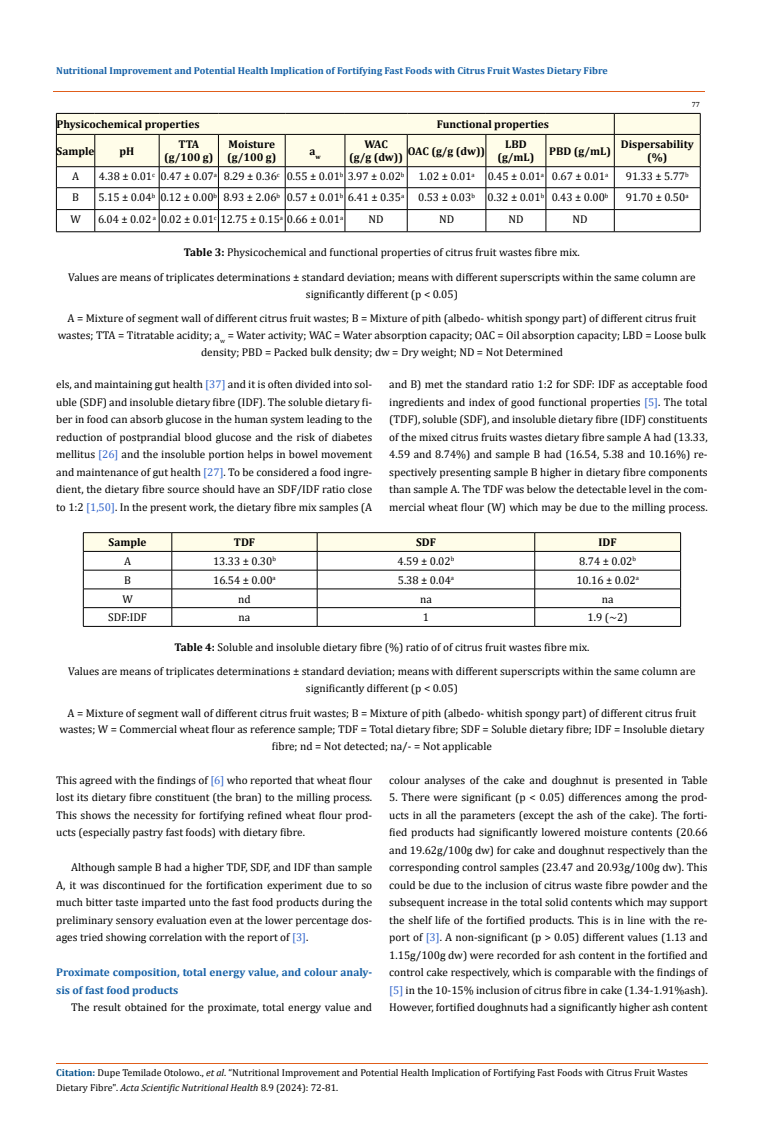
<style>
.page{position:relative;width:764px;height:1140px;background:#fff}
.page>*{position:absolute;margin:0;border:0;box-sizing:border-box;transform-origin:0 0}
.t1{font:11.25px/17.5px "Cambria";color:#000;text-align:center}
.t2{font:700 11.25px/12.9px "Cambria";color:#000;text-align:center}
.t3{font:700 11.25px/17.5px "Cambria";color:#1560a6}
.t4{font:10px/15px "Cambria";color:#000}
.t5{font:700 10px "Cambria";color:#1560a6}
.t6{font:7.5px "Cambria";color:#000}
.s1{font-weight:700}
.s2{color:#36c}
.s3{font-weight:700;color:#035089}
.s4{font-style:italic}
</style>
<div class="page">
<hr style="left:54px;top:92px;width:651px;height:1px;background:#e05d1a">
<svg style="left:56px;top:113px;width:645px;height:119px"></svg>
<hr style="left:56px;top:232px;width:39px;height:1px;background:#000">
<hr style="left:95px;top:232px;width:64px;height:1px;background:#000">
<hr style="left:159px;top:232px;width:59px;height:1px;background:#000">
<hr style="left:218px;top:232px;width:67px;height:1px;background:#000">
<hr style="left:285px;top:232px;width:60px;height:1px;background:#000">
<hr style="left:345px;top:232px;width:62px;height:1px;background:#000">
<hr style="left:407px;top:232px;width:79px;height:1px;background:#000">
<hr style="left:486px;top:232px;width:60px;height:1px;background:#000">
<hr style="left:546px;top:232px;width:68px;height:1px;background:#000">
<hr style="left:614px;top:232px;width:86px;height:1px;background:#000">
<hr style="left:83px;top:532px;width:89px;height:1px;background:#000">
<hr style="left:172px;top:532px;width:145px;height:1px;background:#000">
<hr style="left:317px;top:532px;width:218px;height:1px;background:#000">
<hr style="left:535px;top:532px;width:146px;height:1px;background:#000">
<svg style="left:83px;top:533px;width:598px;height:93px"></svg>
<hr style="left:83px;top:626px;width:89px;height:1px;background:#000">
<hr style="left:172px;top:626px;width:145px;height:1px;background:#000">
<hr style="left:317px;top:626px;width:218px;height:1px;background:#000">
<hr style="left:535px;top:626px;width:146px;height:1px;background:#000">
<hr style="left:56px;top:1063px;width:651px;height:1px;background:#e05d1a">
<p class="t5" style="left:56px;top:63px;width:553px">Nutritional Improvement and Potential Health Implication of Fortifying Fast Foods with Citrus Fruit Wastes Dietary Fibre</p>
<p class="t6" style="left:692px;top:100px;width:10px">77</p>
<p class="t2" style="left:57px;top:118px;width:144px">Physicochemical properties</p>
<p class="t2" style="left:437px;top:118px;width:114px">Functional properties</p>
<p class="t2" style="left:57px;top:144px;width:40px">Sample</p>
<p class="t2" style="left:120px;top:144px;width:16px">pH</p>
<p class="t2" style="left:164px;top:138px;width:51px">TTA (g/100 g)</p>
<p class="t2" style="left:227px;top:138px;width:51px;text-align:left">Moisture (g/100 g)</p>
<p class="t2" style="left:309px;top:144px;width:13px">a<sub>w</sub></p>
<p class="t2" style="left:349px;top:138px;width:55px">WAC<br>(g/g (dw))</p>
<p class="t2" style="left:408px;top:144px;width:79px">OAC (g/g (dw))</p>
<p class="t2" style="left:497px;top:138px;width:39px">LBD (g/mL)</p>
<p class="t2" style="left:549px;top:144px;width:63px">PBD (g/mL)</p>
<p class="t2" style="left:621px;top:138px;width:74px">Dispersability (%)</p>
<p class="t1" style="left:72px;top:168px;width:9px">A</p>
<p class="t1" style="left:99px;top:168px;width:511px">4.38 ± 0.01<sup>c</sup> 0.47 ± 0.07<sup>a</sup> 8.29 ± 0.36<sup>c</sup> 0.55 ± 0.01<sup>b</sup> 3.97 ± 0.02<sup>b</sup> 1.02 ± 0.01<sup>a</sup> 0.45 ± 0.01<sup>a</sup> 0.67 ± 0.01<sup>a</sup></p>
<p class="t1" style="left:626px;top:168px;width:64px">91.33 ± 5.77<sup>b</sup></p>
<p class="t1" style="left:72px;top:189px;width:8px">B</p>
<p class="t1" style="left:99px;top:189px;width:511px">5.15 ± 0.04<sup>b</sup> 0.12 ± 0.00<sup>b</sup> 8.93 ± 2.06<sup>b</sup> 0.57 ± 0.01<sup>b</sup> 6.41 ± 0.35<sup>a</sup> 0.53 ± 0.03<sup>b</sup> 0.32 ± 0.01<sup>b</sup> 0.43 ± 0.00<sup>b</sup></p>
<p class="t1" style="left:626px;top:189px;width:64px">91.70 ± 0.50<sup>a</sup></p>
<p class="t1" style="left:70px;top:211px;width:12px">W</p>
<p class="t1" style="left:98px;top:211px;width:247px">6.04 ± 0.02 <sup>a</sup> 0.02 ± 0.01<sup>c</sup> 12.75 ± 0.15<sup>a</sup> 0.66 ± 0.01<sup>a</sup></p>
<p class="t1" style="left:368px;top:211px;width:17px">ND</p>
<p class="t1" style="left:439px;top:211px;width:17px">ND</p>
<p class="t1" style="left:508px;top:211px;width:17px">ND</p>
<p class="t1" style="left:572px;top:211px;width:17px">ND</p>
<p class="t1" style="left:68px;top:240px;width:629px;line-height:24.4px"><span class="s1">Table 3:</span> Physicochemical and functional properties of citrus fruit wastes fibre mix.<br>Values are means of triplicates determinations ± standard deviation; means with different superscripts within the same column are</p>
<p class="t1" style="left:68px;top:281px;width:630px;line-height:24.4px">significantly different (p &lt; 0.05)<br>A = Mixture of segment wall of different citrus fruit wastes; B = Mixture of pith (albedo- whitish spongy part) of different citrus fruit</p>
<p class="t1" style="left:58px;top:326px;width:650px;line-height:16.9px">wastes; TTA = Titratable acidity; a<sub>w</sub> = Water activity; WAC = Water absorption capacity; OAC = Oil absorption capacity; LBD = Loose bulk density; PBD = Packed bulk density; dw = Dry weight; ND = Not Determined</p>
<p class="t1" style="left:56px;top:376px;width:317px;text-align:justify">els, and maintaining gut health <span class="s2">[37]</span> and it is often divided into sol&shy;uble (SDF) and insoluble dietary fibre (IDF). The soluble dietary fi&shy;ber in food can absorb glucose in the human system leading to the reduction of postprandial blood glucose and the risk of diabetes mellitus <span class="s2">[26]</span> and the insoluble portion helps in bowel movement and maintenance of gut health <span class="s2">[27]</span>. To be considered a food ingre&shy;dient, the dietary fibre source should have an SDF/IDF ratio close to 1:2 <span class="s2">[1,50]</span>. In the present work, the dietary fibre mix samples (A</p>
<p class="t1" style="left:389px;top:376px;width:320px;text-align:justify">and B) met the standard ratio 1:2 for SDF: IDF as acceptable food ingredients and index of good functional properties <span class="s2">[5]</span>. The total (TDF), soluble (SDF), and insoluble dietary fibre (IDF) constituents of the mixed citrus fruits wastes dietary fibre sample A had (13.33, 4.59 and 8.74%) and sample B had (16.54, 5.38 and 10.16%) re&shy;spectively presenting sample B higher in dietary fibre components than sample A. The TDF was below the detectable level in the com&shy;mercial wheat flour (W) which may be due to the milling process.</p>
<p class="t2" style="left:109px;top:536px;width:40px">Sample</p>
<p class="t2" style="left:234px;top:536px;width:23px">TDF</p>
<p class="t2" style="left:416px;top:536px;width:21px">SDF</p>
<p class="t2" style="left:598px;top:536px;width:20px">IDF</p>
<p class="t1" style="left:124px;top:553px;width:9px">A</p>
<p class="t1" style="left:213px;top:553px;width:64px">13.33 ± 0.30<sup>b</sup></p>
<p class="t1" style="left:397px;top:553px;width:58px">4.59 ± 0.02<sup>b</sup></p>
<p class="t1" style="left:579px;top:553px;width:58px">8.74 ± 0.02<sup>b</sup></p>
<p class="t1" style="left:124px;top:571px;width:8px">B</p>
<p class="t1" style="left:213px;top:571px;width:64px">16.54 ± 0.00<sup>a</sup></p>
<p class="t1" style="left:398px;top:571px;width:58px">5.38 ± 0.04<sup>a</sup></p>
<p class="t1" style="left:576px;top:571px;width:64px">10.16 ± 0.02<sup>a</sup></p>
<p class="t1" style="left:122px;top:590px;width:12px">W</p>
<p class="t1" style="left:238px;top:590px;width:14px">nd</p>
<p class="t1" style="left:420px;top:590px;width:13px">na</p>
<p class="t1" style="left:602px;top:590px;width:13px">na</p>
<p class="t1" style="left:108px;top:609px;width:40px">SDF:IDF</p>
<p class="t1" style="left:239px;top:609px;width:13px">na</p>
<p class="t1" style="left:423px;top:609px;width:8px">1</p>
<p class="t1" style="left:587px;top:609px;width:42px">1.9 (∼2)</p>
<p class="t1" style="left:68px;top:635px;width:629px;line-height:24.4px"><span class="s1">Table 4:</span> Soluble and insoluble dietary fibre (%) ratio of of citrus fruit wastes fibre mix.<br>Values are means of triplicates determinations ± standard deviation; means with different superscripts within the same column are</p>
<p class="t1" style="left:68px;top:676px;width:630px;line-height:24.4px">significantly different (p &lt; 0.05)<br>A = Mixture of segment wall of different citrus fruit wastes; B = Mixture of pith (albedo- whitish spongy part) of different citrus fruit</p>
<p class="t1" style="left:60px;top:721px;width:646px;line-height:16.9px">wastes; W = Commercial wheat flour as reference sample; TDF = Total dietary fibre; SDF = Soluble dietary fibre; IDF = Insoluble dietary fibre; nd = Not detected; na/- = Not applicable</p>
<p class="t1" style="left:56px;top:771px;width:317px;text-align:justify">This agreed with the findings of <span class="s2">[6]</span> who reported that wheat flour lost its dietary fibre constituent (the bran) to the milling process.<br>This shows the necessity for fortifying refined wheat flour prod&shy;ucts (especially pastry fast foods) with dietary fibre.</p>
<p class="t1" style="left:56px;top:858px;width:317px;text-align:justify;text-indent:15px">Although sample B had a higher TDF, SDF, and IDF than sample A, it was discontinued for the fortification experiment due to so much bitter taste imparted unto the fast food products during the preliminary sensory evaluation even at the lower percentage dos&shy;ages tried showing correlation with the report of <span class="s2">[3]</span>.</p>
<p class="t3" style="left:56px;top:963px;width:317px">Proximate composition, total energy value, and colour analy&shy;sis of fast food products</p>
<p class="t1" style="left:71px;top:998px;width:302px">The result obtained for the proximate, total energy value and</p>
<p class="t1" style="left:389px;top:771px;width:320px">colour analyses of the cake and doughnut is presented in Table</p>
<p class="t1" style="left:389px;top:788px;width:320px;text-align:justify">5. There were significant (p &lt; 0.05) differences among the prod&shy;ucts in all the parameters (except the ash of the cake). The forti&shy;fied products had significantly lowered moisture contents (20.66 and 19.62g/100g dw) for cake and doughnut respectively than the corresponding control samples (23.47 and 20.93g/100g dw). This could be due to the inclusion of citrus waste fibre powder and the subsequent increase in the total solid contents which may support the shelf life of the fortified products. This is in line with the re&shy;port of <span class="s2">[3]</span>. A non-significant (p &gt; 0.05) different values (1.13 and 1.15g/100g dw) were recorded for ash content in the fortified and control cake respectively, which is comparable with the findings of <span class="s2">[5]</span> in the 10-15% inclusion of citrus fibre in cake (1.34-1.91%ash).<br>However, fortified doughnuts had a significantly higher ash content</p>
<p class="t4" style="left:56px;top:1065px;width:633px"><span class="s3">Citation:</span> Dupe Temilade Otolowo., <span class="s4">et al</span>. “Nutritional Improvement and Potential Health Implication of Fortifying Fast Foods with Citrus Fruit Wastes<br>Dietary Fibre". <span class="s4">Acta Scientific Nutritional Health</span> 8.9 (2024): 72-81.</p>
</div>
